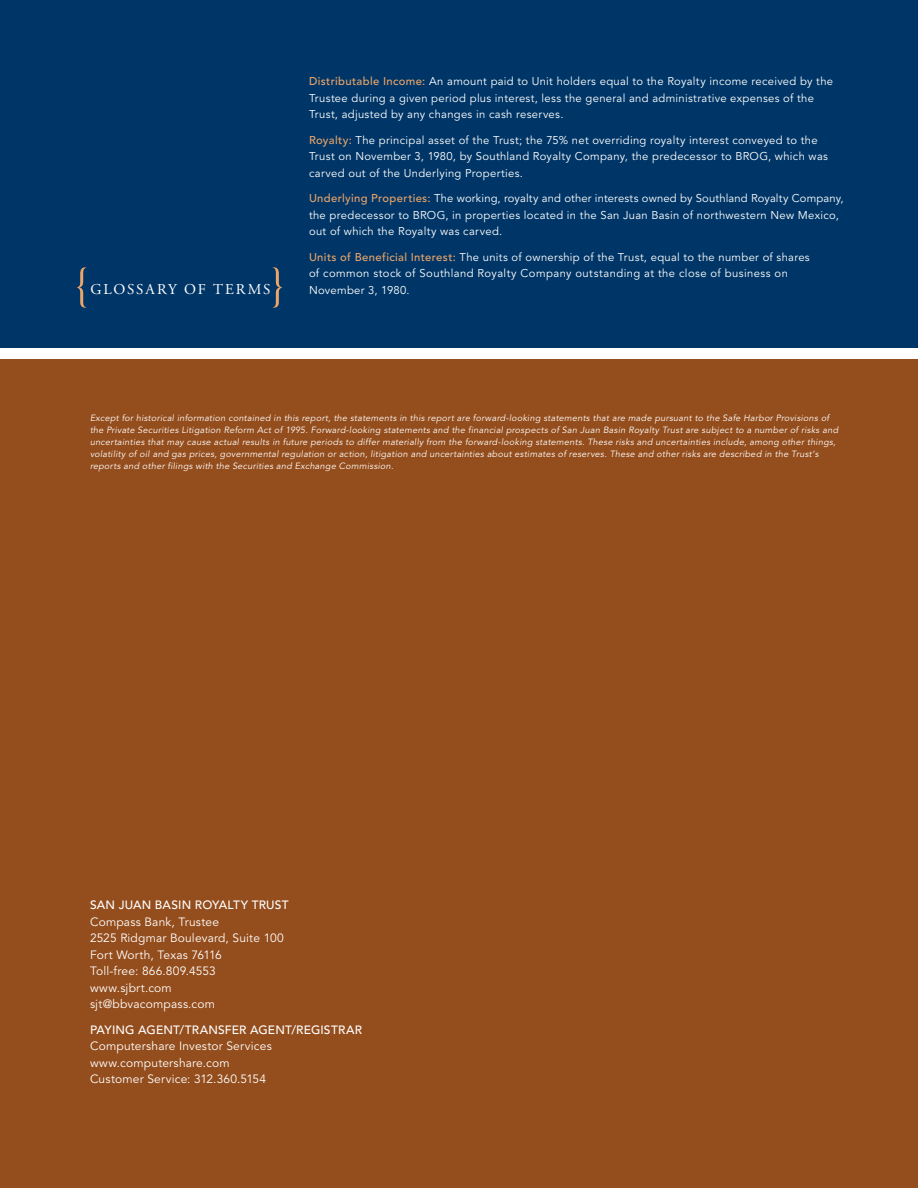
<style>
.page{position:relative;width:918px;height:1188px;background:#fff}
.page>*{position:absolute;margin:0;border:0;box-sizing:border-box;transform-origin:0 0}
.t1{font:300 52.05px "Garamond";color:#eca569}
.t2{font:15px "Adobe Garamond Pro";letter-spacing:.12em;color:#fff}
.t3{font:12px "Avenir";letter-spacing:.015em;color:#fff}
.t4{font:500 12px "Avenir";letter-spacing:.01em;color:#fff}
.t5{font:11.25px/16.5px "Avenir";letter-spacing:.025em;color:#fff}
.t6{font:italic 9px/12px "Avenir";letter-spacing:.03em;color:#fff}
.s1{font-weight:500;color:#eca569}
</style>
<div class="page">
<div style="left:0;top:0;width:918px;height:296px;background:#003667"></div>
<div style="left:0;top:360px;width:918px;height:828px;background:#944d1c"></div>
<div style="left:0;top:267px;width:918px;height:80px;background:#003667"></div>
<p class="t1" style="left:75px;top:260px;width:15px">{</p>
<p class="t1" style="left:271px;top:260px;width:15px">}</p>
<p class="t2" style="left:91px;top:280px;width:182px">GLOSSARY OF TERMS</p>
<p class="t5" style="left:309px;top:73px;width:526px"><span class="s1">Distributable Income:</span> An amount paid to Unit holders equal to the Royalty income received by the<br>Trustee during a given period plus interest, less the general and administrative expenses of the<br>Trust, adjusted by any changes in cash reserves.</p>
<p class="t5" style="left:309px;top:132px;width:521px"><span class="s1">Royalty:</span> The principal asset of the Trust; the 75% net overriding royalty interest conveyed to the<br>Trust on November 3, 1980, by Southland Royalty Company, the predecessor to BROG, which was carved out of the Underlying Properties.</p>
<p class="t5" style="left:309px;top:190px;width:536px"><span class="s1">Underlying Properties:</span> The working, royalty and other interests owned by Southland Royalty Company, the predecessor to BROG, in properties located in the San Juan Basin of northwestern New Mexico, out of which the Royalty was carved.</p>
<p class="t5" style="left:309px;top:249px;width:502px"><span class="s1">Units of Beneficial Interest:</span> The units of ownership of the Trust, equal to the number of shares of common stock of Southland Royalty Company outstanding at the close of business on<br>November 3, 1980.</p>
<p class="t6" style="left:90px;top:412px;width:750px">Except for historical information contained in this report, the statements in this report are forward-looking statements that are made pursuant to the Safe Harbor Provisions of the Private Securities Litigation Reform Act of 1995. Forward-looking statements and the financial prospects of San Juan Basin Royalty Trust are subject to a number of risks and uncertainties that may cause actual results in future periods to differ materially from the forward-looking statements. These risks and uncertainties include, among other things, volatility of oil and gas prices, governmental regulation or action, litigation and uncertainties about estimates of reserves. These and other risks are described in the Trust’s reports and other filings with the Securities and Exchange Commission.</p>
<p class="t4" style="left:90px;top:898px;width:200px">SAN JUAN BASIN ROYALTY TRUST</p>
<p class="t3" style="left:90px;top:915px;width:131px">Compass Bank, Trustee</p>
<p class="t3" style="left:90px;top:931px;width:195px">2525 Ridgmar Boulevard, Suite 100</p>
<p class="t3" style="left:90px;top:948px;width:133px">Fort Worth, Texas 76116</p>
<p class="t3" style="left:90px;top:964px;width:127px">Toll-free: 866.809.4553</p>
<p class="t3" style="left:90px;top:981px;width:83px">www.sjbrt.com</p>
<p class="t3" style="left:90px;top:997px;width:127px">sjt@bbvacompass.com</p>
<p class="t4" style="left:90px;top:1023px;width:274px">PAYING AGENT/TRANSFER AGENT/REGISTRAR</p>
<p class="t3" style="left:90px;top:1039px;width:183px">Computershare Investor Services</p>
<p class="t3" style="left:90px;top:1056px;width:141px">www.computershare.com</p>
<p class="t3" style="left:90px;top:1072px;width:178px">Customer Service: 312.360.5154</p>
</div>
